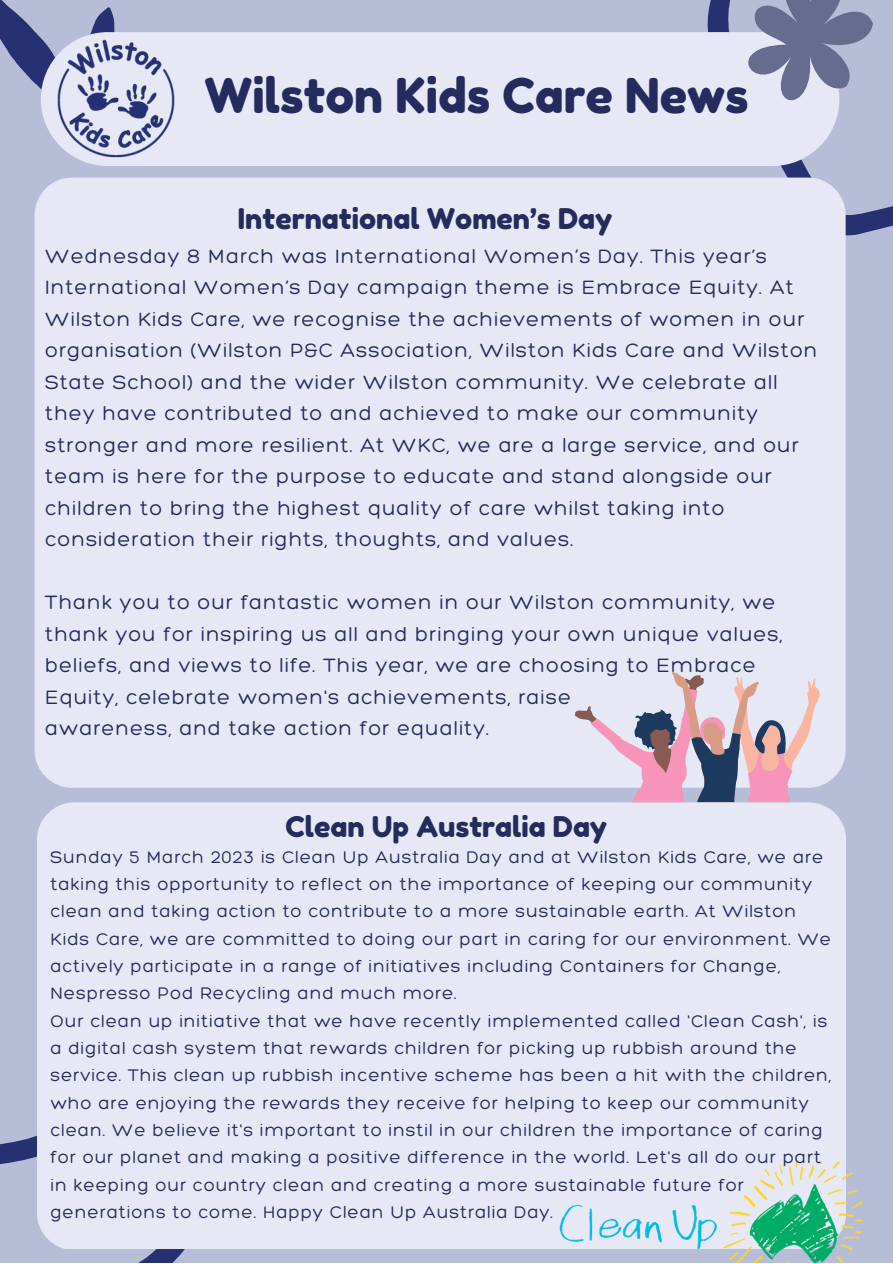
<style>
.page{position:relative;width:893px;height:1264px;background:#fff}
.page>*{position:absolute;margin:0;border:0;box-sizing:border-box;transform-origin:0 0}
.t1{font:48px "Fredoka One";color:#252b5c}
.t2{font:28.5px "Fredoka One";color:#252b5c}
.t3{font:300 21px/31.5px "Hero";letter-spacing:.05em;color:#252b5c}
.t4{font:300 18.15px/27.3px "Hero";letter-spacing:.05em;color:#252b5c}
</style>
<div class="page">
<div style="left:0;top:0;width:892px;height:1262px;background:#b8bdd7"></div>
<svg style="left:707px;top:0;width:185px;height:243px"></svg>
<div style="left:35px;top:177px;width:810px;height:610px;background:#e6e9f5;border-radius:37px"></div>
<svg style="left:0;top:0;width:115px;height:124px"></svg>
<svg style="left:0;top:1135px;width:254px;height:127px"></svg>
<div style="left:37px;top:802px;width:808px;height:446px;background:#e6e9f5"></div>
<div style="left:41px;top:32px;width:798px;height:134px;background:#e6e9f5;border-radius:67px"></div>
<img style="left:49px;top:34px;width:126px;height:132px">
<svg style="left:715px;top:0;width:157px;height:122px"></svg>
<svg style="left:573px;top:672px;width:246px;height:130px"></svg>
<img style="left:552px;top:1153px;width:312px;height:109px">
<h1 class="t1" style="left:204px;top:66px;width:545px">Wilston Kids Care News</h1>
<h2 class="t2" style="left:238px;top:201px;width:376px">International Women’s Day</h2>
<p class="t3" style="left:45px;top:240px;width:773px">Wednesday 8 March was International Women’s Day. This year’s International Women’s Day campaign theme is Embrace Equity. At Wilston Kids Care, we recognise the achievements of women in our organisation (Wilston P&amp;C Association, Wilston Kids Care and Wilston State School) and the wider Wilston community. We celebrate all they have contributed to and achieved to make our community stronger and more resilient. At WKC, we are a large service, and our team is here for the purpose to educate and stand alongside our children to bring the highest quality of care whilst taking into consideration their rights, thoughts, and values.</p>
<p class="t3" style="left:45px;top:586px;width:739px">Thank you to our fantastic women in our Wilston community, we thank you for inspiring us all and bringing your own unique values, beliefs, and views to life. This year, we are choosing to Embrace Equity, celebrate women's achievements, raise<br>awareness, and take action for equality.</p>
<h2 class="t2" style="left:285px;top:809px;width:323px">Clean Up Australia Day</h2>
<p class="t4" style="left:50px;top:842px;width:782px">Sunday 5 March 2023 is Clean Up Australia Day and at Wilston Kids Care, we are taking this opportunity to reflect on the importance of keeping our community clean and taking action to contribute to a more sustainable earth. At Wilston Kids Care, we are committed to doing our part in caring for our environment. We actively participate in a range of initiatives including Containers for Change, Nespresso Pod Recycling and much more.<br>Our clean up initiative that we have recently implemented called 'Clean Cash', is a digital cash system that rewards children for picking up rubbish around the service. This clean up rubbish incentive scheme has been a hit with the children, who are enjoying the rewards they receive for helping to keep our community clean. We believe it's important to instil in our children the importance of caring for our planet and making a positive difference in the world. Let's all do our part in keeping our country clean and creating a more sustainable future for generations to come. Happy Clean Up Australia Day.</p>
</div>
